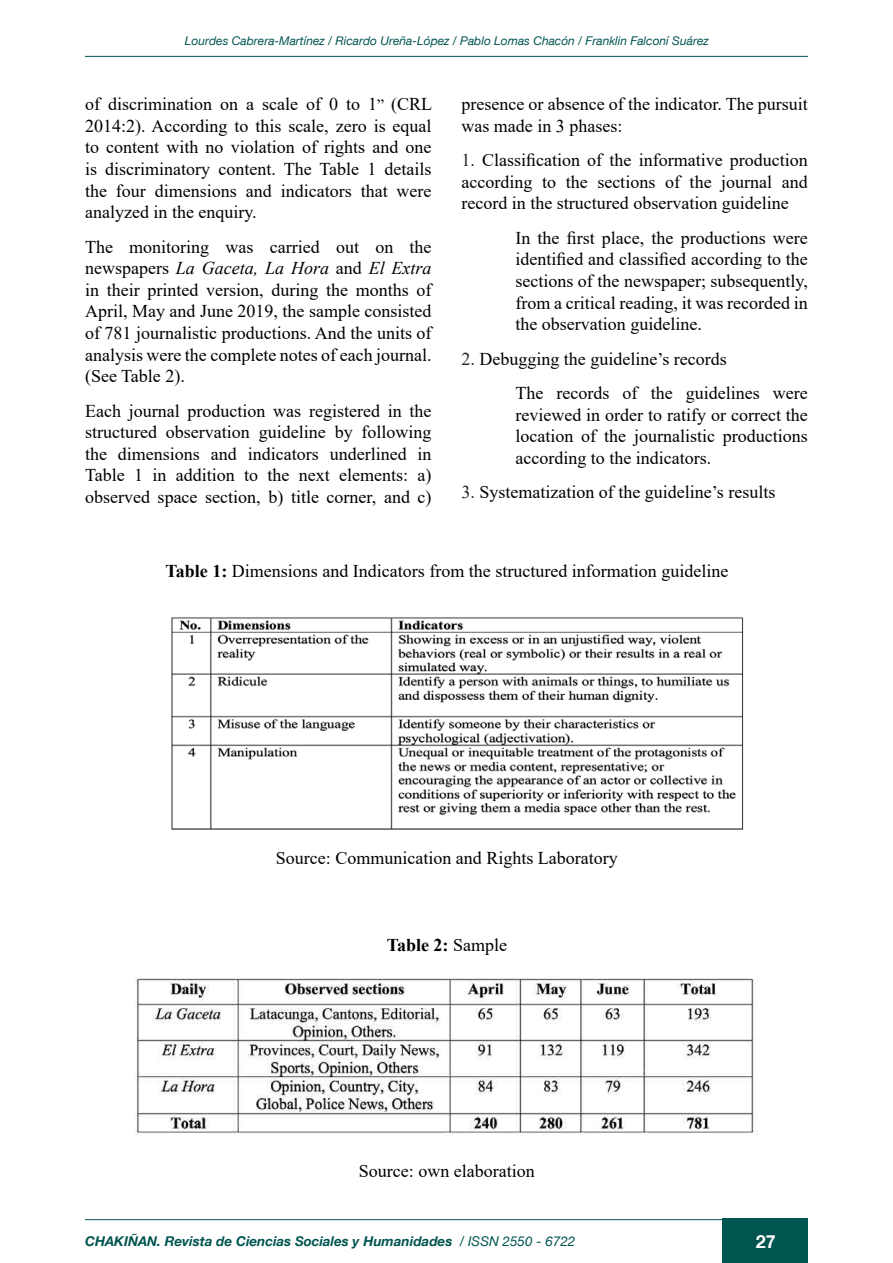
<style>
.page{position:relative;width:893px;height:1263px;background:#fff}
.page>*{position:absolute;margin:0;border:0;box-sizing:border-box;transform-origin:0 0}
.t1{font:18px/21.6px "Times New Roman";color:#000;text-align:justify}
.t2{font:700 18px "Times New Roman";color:#000}
.t3{font:700 18px "Helvetica Neue LT Com";color:#fff}
.t4{font:italic 700 13.5px "Helvetica Neue LT Com";color:#005551}
.t5{font:italic 12px "Helvetica Neue LT Com";color:#005551}
.s1{font-size:15.75px}
.s2{font-style:italic}
.s3{color:#231f20}
.s4{font-weight:700}
.s5{font-weight:400}
</style>
<div class="page">
<hr style="left:85px;top:56px;width:723px;height:1px;background:#005551">
<div style="left:723px;top:1219px;width:85px;height:44px;background:#005551"></div>
<hr style="left:85px;top:1219px;width:723px;height:1px;background:#005551">
<img style="left:171px;top:617px;width:573px;height:213px">
<img style="left:135px;top:978px;width:623px;height:157px">
<p class="t5" style="left:185px;top:33px;width:525px">Lourdes Cabrera-Martínez / Ricardo Ureña-López / Pablo Lomas Chacón / Franklin Falconí Suárez</p>
<p class="t1" style="left:85px;top:93px;width:349px">of discrimination on a scale of 0 to 1<span class="s1">”</span> (CRL 2014:2). According to this scale, zero is equal to content with no violation of rights and one is discriminatory content. The Table 1 details the four dimensions and indicators that were analyzed in the enquiry.</p>
<p class="t1" style="left:85px;top:235px;width:348px">The monitoring was carried out on the newspapers <span class="s2">La Gaceta, La Hora</span> and <span class="s2">El Extra </span>in their printed version, during the months of April, May and June 2019, the sample consisted of 781 journalistic productions. And the units of analysis were the complete notes of each journal. (See Table 2).</p>
<p class="t1" style="left:85px;top:399px;width:348px">Each journal production was registered in the structured observation guideline by following the dimensions and indicators underlined in Table 1 in addition to the next elements: a) observed space section, b) title corner, and c)</p>
<p class="t1" style="left:461px;top:93px;width:348px">presence or absence of the indicator. The pursuit was made in 3 phases:</p>
<p class="t1" style="left:461px;top:149px;width:348px"><span class="s3">1.</span> Classification of the informative production according to the sections of the journal and record in the structured observation guideline</p>
<p class="t1" style="left:515px;top:226px;width:294px">In the first place, the productions were identified and classified according to the sections of the newspaper; subsequently, from a critical reading, it was recorded in the observation guideline.</p>
<p class="t1" style="left:461px;top:347px;width:267px"><span class="s3">2.</span> Debugging the guideline’s records</p>
<p class="t1" style="left:515px;top:382px;width:294px">The records of the guidelines were reviewed in order to ratify or correct the location of the journalistic productions according to the indicators.</p>
<p class="t1" style="left:461px;top:481px;width:315px"><span class="s3">3.</span> Systematization of the guideline’s results</p>
<p class="t1" style="left:165px;top:559px;width:564px"><span class="s4">Table 1:</span> Dimensions and Indicators from the structured information guideline</p>
<p class="t1" style="left:276px;top:847px;width:343px">Source: Communication and Rights Laboratory</p>
<p class="t2" style="left:387px;top:932px;width:122px">Table 2: <span class="s5">Sample</span></p>
<p class="t1" style="left:359px;top:1159px;width:177px">Source: own elaboration</p>
<p class="t4" style="left:85px;top:1232px;width:492px">CHAKIÑAN. Revista de Ciencias Sociales y Humanidades <span class="s5">/ ISSN 2550 - 6722</span></p>
<p class="t3" style="left:756px;top:1230px;width:22px">27</p>
</div>
